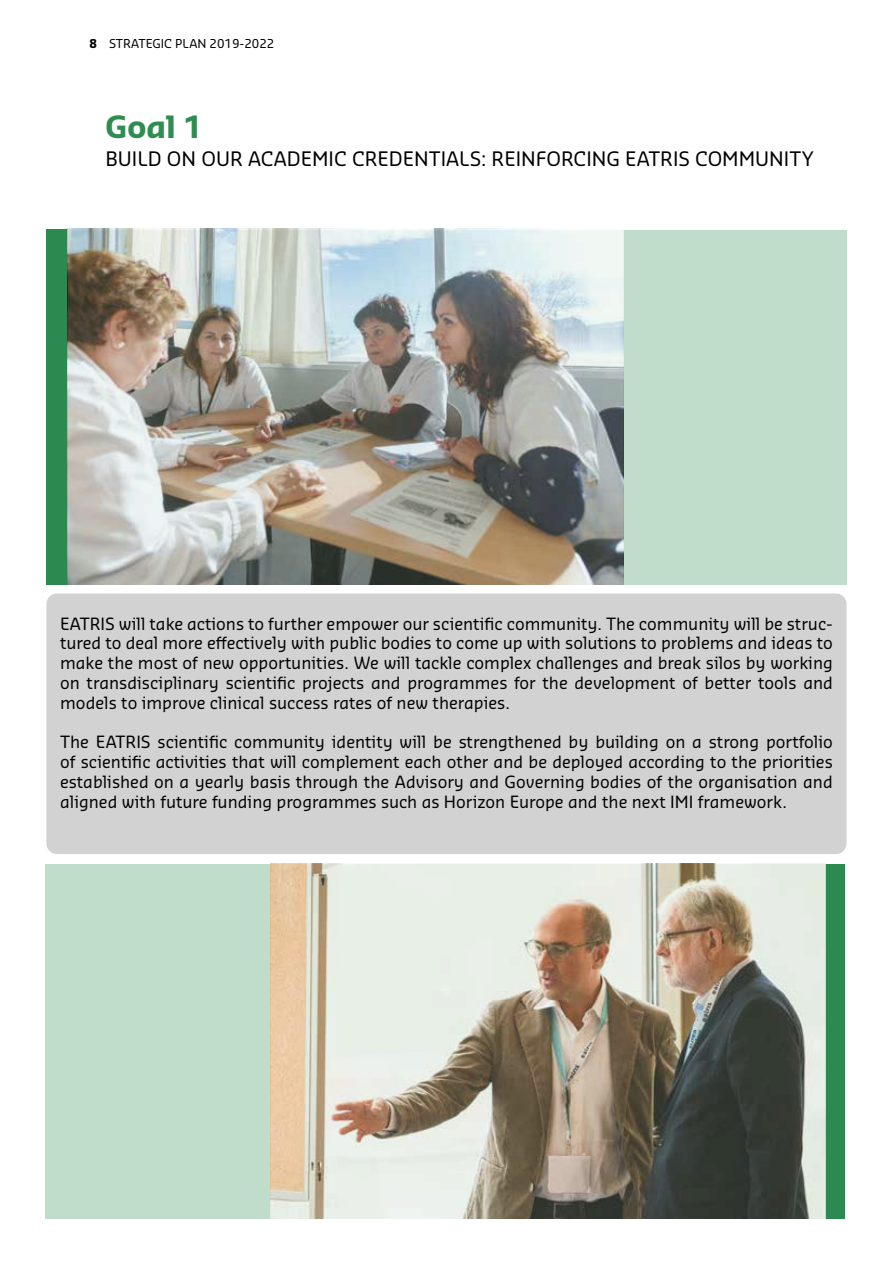
<style>
.page{position:relative;width:893px;height:1263px;background:#fff}
.page>*{position:absolute;margin:0;border:0;box-sizing:border-box;transform-origin:0 0}
.t1{font:700 30px "Sansa Pro";color:#308d51}
.t2{font:19.5px "Sansa Pro";color:#000}
.t3{font:16.5px/19.8px "Sansa Pro";color:#000;text-align:justify}
.t4{font:12px "Sansa Pro";color:#000}
.s1{font-weight:700}
</style>
<div class="page">
<hr style="left:54px;top:139px;width:839px;height:1px;background:#491432">
<div style="left:826px;top:863px;width:19px;height:355px;background:#2c8a51"></div>
<div style="left:45px;top:863px;width:225px;height:355px;background:#c0dccb"></div>
<img style="left:270px;top:863px;width:556px;height:355px">
<div style="left:46px;top:593px;width:801px;height:261px;background:#d2d2d2;border-radius:11px"></div>
<div style="left:623px;top:230px;width:224px;height:354px;background:#c0dccb"></div>
<div style="left:46px;top:229px;width:22px;height:355px;background:#2c8a51"></div>
<img style="left:68px;top:229px;width:555px;height:355px">
<p class="t4" style="left:89px;top:35px;width:186px"><span class="s1">8</span> STRATEGIC PLAN 2019-2022</p>
<h1 class="t1" style="left:105px;top:106px;width:99px">Goal 1</h1>
<p class="t2" style="left:105px;top:145px;width:710px">BUILD ON OUR ACADEMIC CREDENTIALS: REINFORCING EATRIS COMMUNITY</p>
<p class="t3" style="left:60px;top:613px;width:774px">EATRIS will take actions to further empower our scientific community. The community will be struc&shy;tured to deal more effectively with public bodies to come up with solutions to problems and ideas to make the most of new opportunities. We will tackle complex challenges and break silos by working on transdisciplinary scientific projects and programmes for the development of better tools and models to improve clinical success rates of new therapies.</p>
<p class="t3" style="left:60px;top:732px;width:774px">The EATRIS scientific community identity will be strengthened by building on a strong portfolio of scientific activities that will complement each other and be deployed according to the priorities established on a yearly basis through the Advisory and Governing bodies of the organisation and aligned with future funding programmes such as Horizon Europe and the next IMI framework.</p>
</div>
